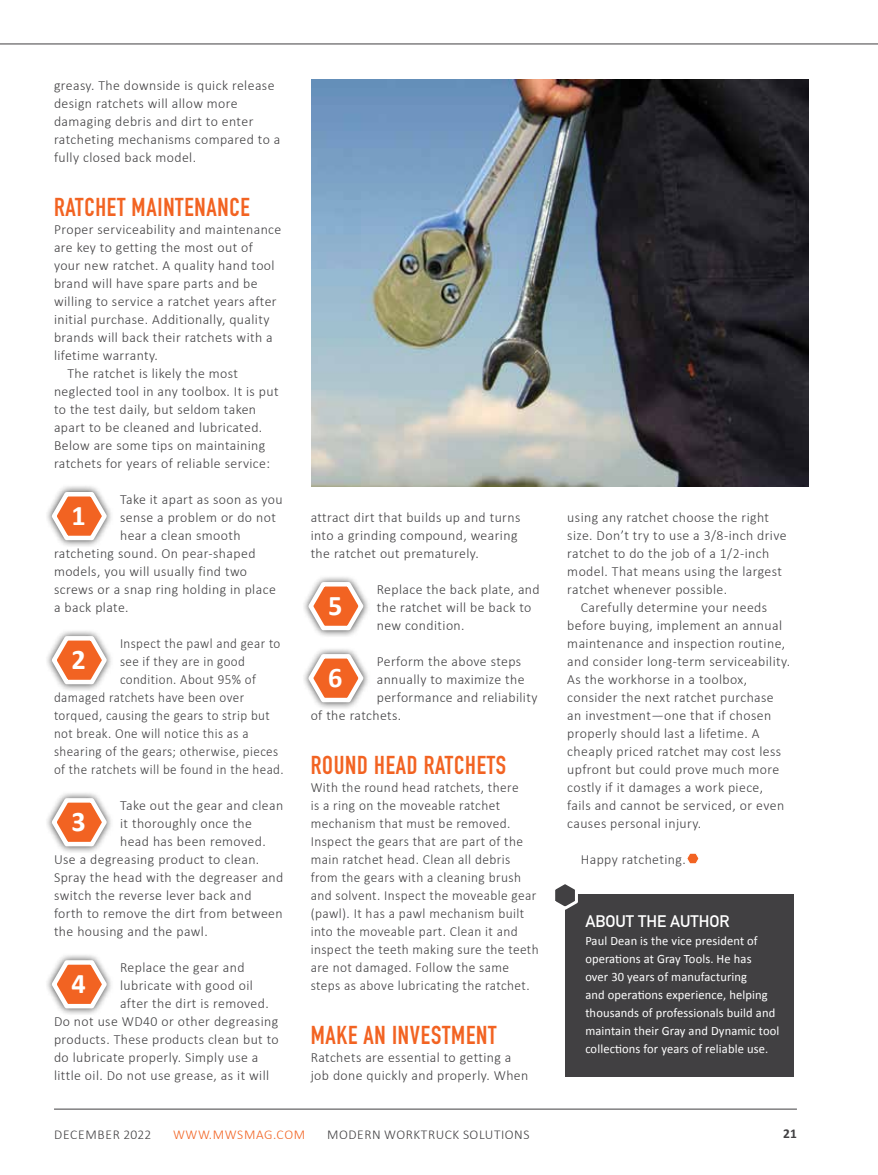
<style>
.page{position:relative;width:878px;height:1175px;background:#fff}
.page>*{position:absolute;margin:0;border:0;box-sizing:border-box;transform-origin:0 0}
.t1{font:700 28.5px "Calibri";color:#fff}
.t2{font:700 25.5px "DIN Condensed";letter-spacing:.03em;color:#f26322}
.t3{font:16.5px "DIN Mittelschrift Alternate";color:#fff}
.t4{font:300 13.95px/18px "Calibri";letter-spacing:.03em;color:#414042}
.t5{font:300 13.95px/18px "Calibri";letter-spacing:.03em;color:#414042;scale:.96 1}
.t6{font:300 13.95px "Calibri";letter-spacing:.03em;color:#414042;scale:.94 1}
.t7{font:300 13.5px "Calibri";letter-spacing:.04em;color:#414042}
.t8{font:300 13.5px "Calibri";letter-spacing:.05em;color:#f26322}
.t9{font:700 13.5px "Calibri";color:#414042}
.t10{font:12.75px/18px "Calibri";letter-spacing:.01em;color:#fff}
</style>
<div class="page">
<hr style="left:54px;top:1108px;width:742px;height:1px;background:#414042">
<hr style="left:0;top:44px;width:878px;height:1px;background:#414042">
<div style="left:44px;top:484px;width:70px;height:64px;background:#000;opacity:.75"></div>
<svg style="left:49px;top:490px;width:61px;height:54px"></svg>
<div style="left:44px;top:628px;width:70px;height:64px;background:#000;opacity:.75"></div>
<svg style="left:49px;top:634px;width:61px;height:54px"></svg>
<div style="left:44px;top:790px;width:70px;height:64px;background:#000;opacity:.75"></div>
<svg style="left:49px;top:796px;width:61px;height:54px"></svg>
<div style="left:44px;top:952px;width:70px;height:64px;background:#000;opacity:.75"></div>
<svg style="left:49px;top:958px;width:61px;height:54px"></svg>
<div style="left:301px;top:574px;width:69px;height:64px;background:#000;opacity:.75"></div>
<svg style="left:305px;top:580px;width:61px;height:54px"></svg>
<div style="left:301px;top:646px;width:69px;height:64px;background:#000;opacity:.75"></div>
<svg style="left:305px;top:652px;width:61px;height:54px"></svg>
<svg style="left:687px;top:853px;width:12px;height:11px"></svg>
<div style="left:565px;top:893px;width:228px;height:183px;background:#414042"></div>
<svg style="left:555px;top:884px;width:24px;height:26px"></svg>
<img style="left:311px;top:79px;width:497px;height:407px">
<p class="t4" style="left:54px;top:76px;width:228px">greasy. The downside is quick release design ratchets will allow more damaging debris and dirt to enter ratcheting mechanisms compared to a fully closed back model.</p>
<h2 class="t2" style="left:54px;top:190px;width:197px">RATCHET MAINTENANCE</h2>
<p class="t4" style="left:54px;top:220px;width:229px">Proper serviceability and maintenance</p>
<p class="t4" style="left:54px;top:238px;width:200px">are key to getting the most out of</p>
<p class="t4" style="left:54px;top:256px;width:222px">your new ratchet. A quality hand tool</p>
<p class="t4" style="left:54px;top:274px;width:205px">brand will have spare parts and be</p>
<p class="t4" style="left:54px;top:292px;width:224px">willing to service a ratchet years after</p>
<p class="t4" style="left:54px;top:310px;width:217px">initial purchase. Additionally, quality</p>
<p class="t4" style="left:54px;top:328px;width:220px">brands will back their ratchets with a</p>
<p class="t4" style="left:54px;top:346px;width:105px">lifetime warranty.</p>
<p class="t4" style="left:68px;top:364px;width:172px">The ratchet is likely the most</p>
<p class="t4" style="left:54px;top:382px;width:226px">neglected tool in any toolbox. It is put</p>
<p class="t4" style="left:54px;top:400px;width:203px">to the test daily, but seldom taken</p>
<p class="t4" style="left:54px;top:418px;width:210px">apart to be cleaned and lubricated.</p>
<p class="t4" style="left:54px;top:436px;width:213px">Below are some tips on maintaining</p>
<p class="t4" style="left:54px;top:454px;width:217px">ratchets for years of reliable service:</p>
<h1 class="t1" style="left:71px;top:497px;width:16px">1</h1>
<p class="t4" style="left:120px;top:490px;width:164px">Take it apart as soon as you</p>
<p class="t4" style="left:120px;top:508px;width:157px">sense a problem or do not</p>
<p class="t4" style="left:120px;top:526px;width:122px">hear a clean smooth</p>
<p class="t4" style="left:54px;top:544px;width:203px">ratcheting sound. On pear-shaped</p>
<p class="t4" style="left:54px;top:562px;width:195px">models, you will usually find two</p>
<p class="t4" style="left:54px;top:580px;width:223px">screws or a snap ring holding in place</p>
<p class="t4" style="left:54px;top:598px;width:76px">a back plate.</p>
<h1 class="t1" style="left:71px;top:641px;width:16px">2</h1>
<p class="t6" style="left:120px;top:635px;width:172px">Inspect the pawl and gear to</p>
<p class="t6" style="left:120px;top:653px;width:134px">see if they are in good</p>
<p class="t6" style="left:120px;top:671px;width:146px">condition. About 95% of</p>
<p class="t6" style="left:54px;top:689px;width:204px">damaged ratchets have been over</p>
<p class="t6" style="left:54px;top:707px;width:231px">torqued, causing the gears to strip but</p>
<p class="t6" style="left:54px;top:725px;width:208px">not break. One will notice this as a</p>
<p class="t6" style="left:54px;top:743px;width:240px">shearing of the gears; otherwise, pieces</p>
<p class="t6" style="left:54px;top:761px;width:246px">of the ratchets will be found in the head.</p>
<h1 class="t1" style="left:71px;top:803px;width:16px">3</h1>
<p class="t4" style="left:120px;top:796px;width:165px">Take out the gear and clean</p>
<p class="t4" style="left:120px;top:814px;width:133px">it thoroughly once the</p>
<p class="t4" style="left:120px;top:832px;width:147px">head has been removed.</p>
<p class="t4" style="left:54px;top:850px;width:207px">Use a degreasing product to clean.</p>
<p class="t4" style="left:54px;top:868px;width:231px">Spray the head with the degreaser and</p>
<p class="t4" style="left:54px;top:886px;width:199px">switch the reverse lever back and</p>
<p class="t4" style="left:54px;top:904px;width:230px">forth to remove the dirt from between</p>
<p class="t4" style="left:54px;top:922px;width:155px">the housing and the pawl.</p>
<h1 class="t1" style="left:71px;top:965px;width:16px">4</h1>
<p class="t4" style="left:120px;top:958px;width:126px">Replace the gear and</p>
<p class="t4" style="left:120px;top:976px;width:134px">lubricate with good oil</p>
<p class="t4" style="left:120px;top:994px;width:150px">after the dirt is removed.</p>
<p class="t4" style="left:54px;top:1012px;width:226px">Do not use WD40 or other degreasing</p>
<p class="t4" style="left:54px;top:1030px;width:226px">products. These products clean but to</p>
<p class="t4" style="left:54px;top:1048px;width:206px">do lubricate properly. Simply use a</p>
<p class="t4" style="left:54px;top:1066px;width:217px">little oil. Do not use grease, as it will</p>
<p class="t4" style="left:310px;top:508px;width:211px">attract dirt that builds up and turns into a grinding compound, wearing the ratchet out prematurely.</p>
<h1 class="t1" style="left:328px;top:587px;width:16px">5</h1>
<p class="t4" style="left:377px;top:580px;width:164px">Replace the back plate, and the ratchet will be back to new condition.</p>
<p class="t4" style="left:377px;top:652px;width:146px">Perform the above steps</p>
<p class="t4" style="left:377px;top:670px;width:149px">annually to maximize the</p>
<p class="t4" style="left:377px;top:688px;width:162px">performance and reliability</p>
<p class="t4" style="left:310px;top:706px;width:92px">of the ratchets.</p>
<h2 class="t2" style="left:310px;top:748px;width:197px">ROUND HEAD RATCHETS</h2>
<p class="t5" style="left:310px;top:778px;width:239px">With the round head ratchets, there<br>is a ring on the moveable ratchet mechanism that must be removed.<br>Inspect the gears that are part of the main ratchet head. Clean all debris from the gears with a cleaning brush and solvent. Inspect the moveable gear (pawl). It has a pawl mechanism built into the moveable part. Clean it and inspect the teeth making sure the teeth are not damaged. Follow the same steps as above lubricating the ratchet.</p>
<h2 class="t2" style="left:310px;top:1018px;width:187px">MAKE AN INVESTMENT</h2>
<p class="t4" style="left:310px;top:1048px;width:219px">Ratchets are essential to getting a job done quickly and properly. When</p>
<h1 class="t1" style="left:328px;top:659px;width:16px">6</h1>
<p class="t4" style="left:567px;top:508px;width:221px">using any ratchet choose the right size. Don’t try to use a 3/8-inch drive ratchet to do the job of a 1/2-inch model. That means using the largest ratchet whenever possible.</p>
<p class="t4" style="left:567px;top:598px;width:224px;text-indent:14px">Carefully determine your needs before buying, implement an annual maintenance and inspection routine, and consider long-term serviceability.<br>As the workhorse in a toolbox, consider the next ratchet purchase an investment—one that if chosen properly should last a lifetime. A cheaply priced ratchet may cost less upfront but could prove much more costly if it damages a work piece, fails and cannot be serviced, or even causes personal injury.</p>
<p class="t4" style="left:581px;top:850px;width:106px">Happy ratcheting.</p>
<p class="t3" style="left:585px;top:911px;width:146px">ABOUT THE AUTHOR</p>
<p class="t10" style="left:585px;top:930px;width:196px">Paul Dean is the vice president of operations at Gray Tools. He has<br>over 30 years of manufacturing<br>and operations experience, helping thousands of professionals build and maintain their Gray and Dynamic tool collections for years of reliable use.</p>
<p class="t7" style="left:54px;top:1125px;width:98px">DECEMBER 2022</p>
<p class="t8" style="left:173px;top:1125px;width:134px">WWW.MWSMAG.COM</p>
<p class="t7" style="left:327px;top:1125px;width:204px">MODERN WORKTRUCK SOLUTIONS</p>
<p class="t9" style="left:783px;top:1125px;width:15px">21</p>
</div>
